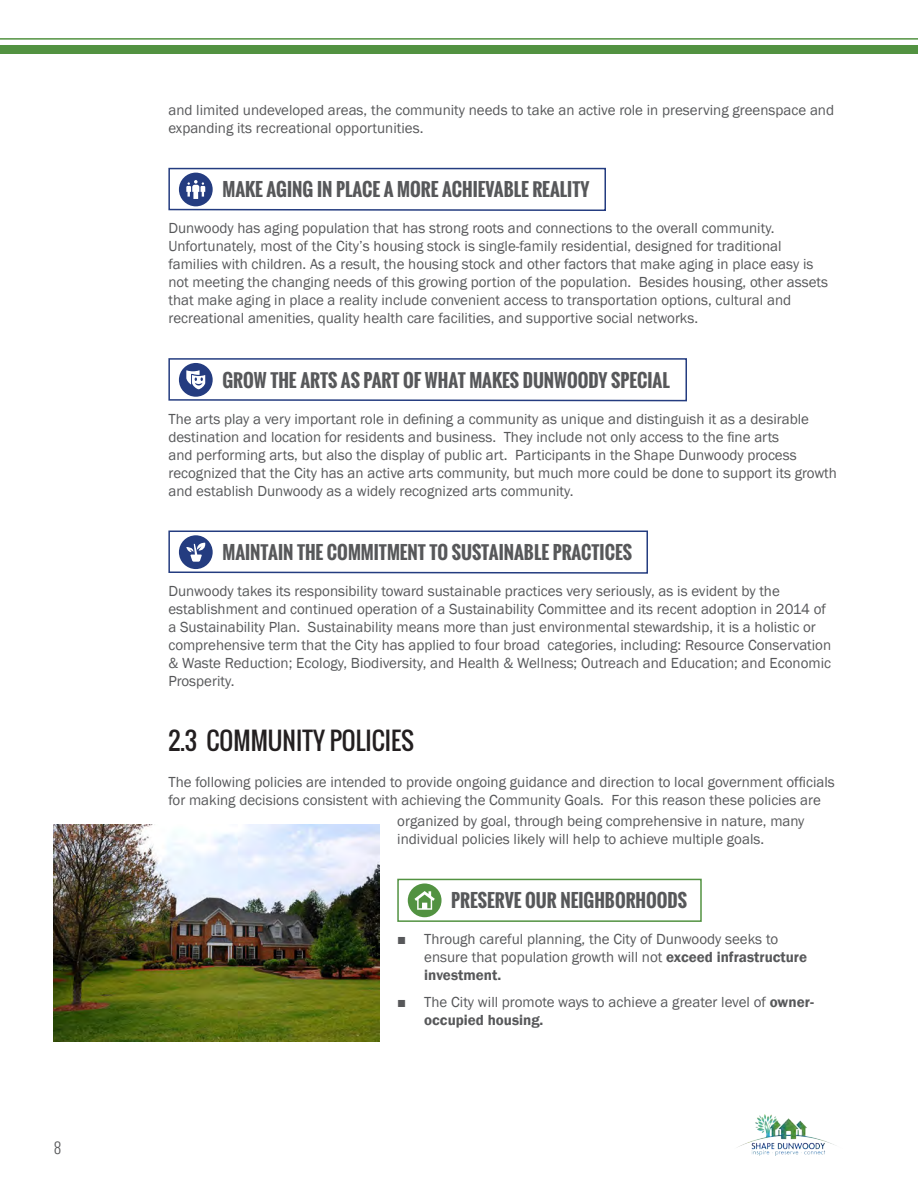
<style>
.page{position:relative;width:918px;height:1188px;background:#fff}
.page>*{position:absolute;margin:0;border:0;box-sizing:border-box;transform-origin:0 0}
.Heading_1{font:24px "Oswald";color:#231f20}
.Heading_2{font:700 18px "Oswald";color:#57585a}
.BODY{font:15px/18px "Franklin Gothic";color:#57585a}
.t1{font:300 15px "Oswald";color:#57585a}
.s1{font-weight:600}
</style>
<div class="page">
<div style="left:0;top:45px;width:918px;height:9px;background:#529241"></div>
<hr style="left:0;top:38px;width:918px;height:2px;background:#529241">
<img style="left:737px;top:1115px;width:97px;height:40px">
<svg style="left:168px;top:167px;width:438px;height:44px"></svg>
<svg style="left:168px;top:358px;width:519px;height:44px"></svg>
<svg style="left:168px;top:530px;width:480px;height:44px"></svg>
<img style="left:54px;top:824px;width:325px;height:217px">
<div style="left:397px;top:879px;width:305px;height:43px;border:2px solid #529241"></div>
<div style="left:408px;top:883px;width:34px;height:34px;background:#529241;border-radius:50%"></div>
<svg style="left:414px;top:891px;width:21px;height:19px"></svg>
<p class="t1" style="left:54px;top:1137px;width:8px">8</p>
<p class="BODY" style="left:168px;top:101px;width:667px">and limited undeveloped areas, the community needs to take an active role in preserving greenspace and expanding its recreational opportunities.</p>
<p class="Heading_2" style="left:222px;top:176px;width:368px">MAKE AGING IN PLACE A MORE ACHIEVABLE REALITY</p>
<p class="BODY" style="left:168px;top:220px;width:661px">Dunwoody has aging population that has strong roots and connections to the overall community.<br>Unfortunately, most of the City’s housing stock is single-family residential, designed for traditional families with children. As a result, the housing stock and other factors that make aging in place easy is not meeting the changing needs of this growing portion of the population. Besides housing, other assets that make aging in place a reality include convenient access to transportation options, cultural and recreational amenities, quality health care facilities, and supportive social networks.</p>
<p class="Heading_2" style="left:222px;top:366px;width:449px">GROW THE ARTS AS PART OF WHAT MAKES DUNWOODY SPECIAL</p>
<p class="BODY" style="left:168px;top:410px;width:670px">The arts play a very important role in defining a community as unique and distinguish it as a desirable destination and location for residents and business. They include not only access to the fine arts<br>and performing arts, but also the display of public art. Participants in the Shape Dunwoody process recognized that the City has an active arts community, but much more could be done to support its growth and establish Dunwoody as a widely recognized arts community.</p>
<p class="Heading_2" style="left:222px;top:539px;width:411px">MAINTAIN THE COMMITMENT TO SUSTAINABLE PRACTICES</p>
<p class="BODY" style="left:168px;top:582px;width:664px">Dunwoody takes its responsibility toward sustainable practices very seriously, as is evident by the establishment and continued operation of a Sustainability Committee and its recent adoption in 2014 of a Sustainability Plan. Sustainability means more than just environmental stewardship, it is a holistic or comprehensive term that the City has applied to four broad categories, including: Resource Conservation &amp; Waste Reduction; Ecology, Biodiversity, and Health &amp; Wellness; Outreach and Education; and Economic Prosperity.</p>
<p class="Heading_1" style="left:168px;top:722px;width:247px">2.3 COMMUNITY POLICIES</p>
<p class="BODY" style="left:168px;top:773px;width:668px">The following policies are intended to provide ongoing guidance and direction to local government officials for making decisions consistent with achieving the Community Goals. For this reason these policies are</p>
<p class="BODY" style="left:397px;top:812px;width:409px">organized by goal, through being comprehensive in nature, many individual policies likely will help to achieve multiple goals.</p>
<p class="Heading_2" style="left:451px;top:887px;width:237px">PRESERVE OUR NEIGHBORHOODS</p>
<p class="BODY" style="left:424px;top:931px;width:384px;text-indent:-27px">■ Through careful planning, the City of Dunwoody seeks to ensure that population growth will not <span class="s1">exceed infrastructure investment.</span></p>
<p class="BODY" style="left:424px;top:994px;width:391px;text-indent:-27px">■ The City will promote ways to achieve a greater level of <span class="s1">owner&shy;occupied housing.</span></p>
</div>
